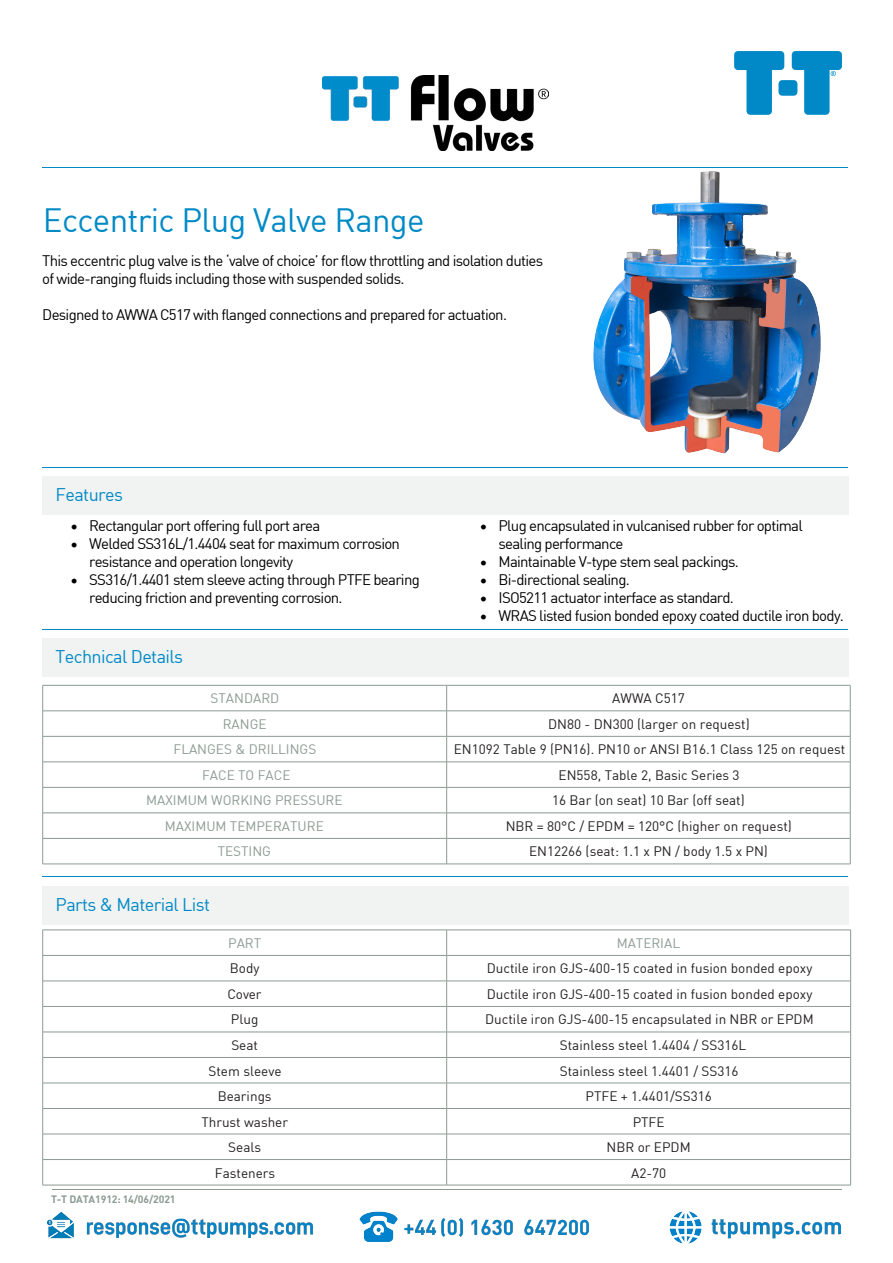
<style>
.page{position:relative;width:893px;height:1263px;background:#fff}
.page>*{position:absolute;margin:0;border:0;box-sizing:border-box;transform-origin:0 0}
.t1{font:33px "DIN";letter-spacing:-.02em;color:#008ac5}
.t2{font:18px "DIN";letter-spacing:-.035em;color:#0089c6}
.t3{font:15px/18px "DIN";letter-spacing:-.05em;color:#000}
.t4{font:13.5px "DIN";color:#231f20}
.t5{font:13.5px "DIN";color:#8b9b92}
.t6{font:700 10.5px "DIN";letter-spacing:-.015em;color:#8b9b92}
</style>
<div class="page">
<div style="left:778px;top:80px;width:19px;height:16px;background:#0089c6;border-radius:4px"></div>
<svg style="left:734px;top:51px;width:50px;height:64px"></svg>
<svg style="left:792px;top:51px;width:50px;height:64px"></svg>
<div style="left:43px;top:639px;width:806px;height:38px;background:#f0f3f2"></div>
<div style="left:43px;top:477px;width:806px;height:38px;background:#f0f3f2"></div>
<hr style="left:52px;top:1189px;width:790px;height:1px;background:#8b9b92">
<img style="left:46px;top:1211px;width:795px;height:33px">
<hr style="left:43px;top:467px;width:805px;height:1px;background:#0089c6">
<hr style="left:43px;top:167px;width:805px;height:1px;background:#0089c6">
<img style="left:322px;top:76px;width:226px;height:74px">
<img style="left:593px;top:171px;width:228px;height:283px">
<hr style="left:43px;top:629px;width:805px;height:1px;background:#0089c6">
<hr style="left:43px;top:710px;width:404px;height:1px;background:#8b9b92">
<hr style="left:447px;top:710px;width:403px;height:1px;background:#8b9b92">
<hr style="left:43px;top:736px;width:404px;height:1px;background:#8b9b92">
<hr style="left:447px;top:736px;width:403px;height:1px;background:#8b9b92">
<hr style="left:43px;top:762px;width:404px;height:1px;background:#8b9b92">
<hr style="left:447px;top:762px;width:403px;height:1px;background:#8b9b92">
<hr style="left:43px;top:787px;width:404px;height:1px;background:#8b9b92">
<hr style="left:447px;top:787px;width:403px;height:1px;background:#8b9b92">
<hr style="left:43px;top:813px;width:404px;height:1px;background:#8b9b92">
<hr style="left:447px;top:813px;width:403px;height:1px;background:#8b9b92">
<hr style="left:43px;top:838px;width:404px;height:1px;background:#8b9b92">
<hr style="left:447px;top:838px;width:403px;height:1px;background:#8b9b92">
<svg style="left:446px;top:686px;width:1px;height:178px"></svg>
<hr style="left:43px;top:685px;width:404px;height:1px;background:#8b9b92">
<hr style="left:447px;top:685px;width:403px;height:1px;background:#8b9b92">
<svg style="left:42px;top:685px;width:1px;height:179px"></svg>
<svg style="left:850px;top:685px;width:1px;height:179px"></svg>
<hr style="left:43px;top:864px;width:404px;height:1px;background:#8b9b92">
<hr style="left:447px;top:864px;width:403px;height:1px;background:#8b9b92">
<svg style="left:42px;top:930px;width:809px;height:255px"></svg>
<hr style="left:43px;top:1185px;width:404px;height:1px;background:#8b9b92">
<hr style="left:447px;top:1185px;width:404px;height:1px;background:#8b9b92">
<div style="left:43px;top:886px;width:806px;height:38px;background:#f0f3f2"></div>
<hr style="left:43px;top:876px;width:805px;height:1px;background:#0089c6">
<h1 class="t1" style="left:43px;top:200px;width:383px">Eccentric Plug Valve Range</h1>
<p class="t3" style="left:42px;top:252px;width:502px">This eccentric plug valve is the ‘valve of choice’ for flow throttling and isolation duties of wide-ranging fluids including those with suspended solids.</p>
<p class="t3" style="left:42px;top:306px;width:466px">Designed to AWWA C517 with flanged connections and prepared for actuation.</p>
<p class="t2" style="left:56px;top:484px;width:69px">Features</p>
<p class="t3" style="left:71px;top:516px;width:251px">• Rectangular port offering full port area</p>
<p class="t3" style="left:89px;top:534px;width:312px;text-indent:-18px">• Welded SS316L/1.4404 seat for maximum corrosion resistance and operation longevity</p>
<p class="t3" style="left:89px;top:570px;width:332px;text-indent:-18px">• SS316/1.4401 stem sleeve acting through PTFE bearing reducing friction and preventing corrosion.</p>
<p class="t2" style="left:56px;top:646px;width:129px">Technical Details</p>
<p class="t3" style="left:498px;top:516px;width:306px;text-indent:-18px">• Plug encapsulated in vulcanised rubber for optimal sealing performance</p>
<p class="t3" style="left:480px;top:552px;width:260px">• Maintainable V-type stem seal packings.</p>
<p class="t3" style="left:480px;top:570px;width:151px">• Bi-directional sealing.</p>
<p class="t3" style="left:480px;top:588px;width:255px">• ISO5211 actuator interface as standard.</p>
<p class="t3" style="left:480px;top:606px;width:365px">• WRAS listed fusion bonded epoxy coated ductile iron body.</p>
<p class="t5" style="left:211px;top:690px;width:70px">STANDARD</p>
<p class="t4" style="left:612px;top:690px;width:74px">AWWA C517</p>
<p class="t5" style="left:223px;top:715px;width:45px">RANGE</p>
<p class="t4" style="left:548px;top:715px;width:203px">DN80 - DN300 (larger on request)</p>
<p class="t5" style="left:173px;top:741px;width:144px">FLANGES &amp; DRILLINGS</p>
<p class="t4" style="left:454px;top:741px;width:393px">EN1092 Table 9 (PN16). PN10 or ANSI B16.1 Class 125 on request</p>
<p class="t5" style="left:202px;top:767px;width:90px">FACE TO FACE</p>
<p class="t4" style="left:559px;top:767px;width:183px">EN558, Table 2, Basic Series 3</p>
<p class="t5" style="left:146px;top:792px;width:198px">MAXIMUM WORKING PRESSURE</p>
<p class="t4" style="left:552px;top:792px;width:194px">16 Bar (on seat) 10 Bar (off seat)</p>
<p class="t5" style="left:165px;top:818px;width:160px">MAXIMUM TEMPERATURE</p>
<p class="t4" style="left:506px;top:818px;width:288px">NBR = 80°C / EPDM = 120°C (higher on request)</p>
<p class="t5" style="left:218px;top:843px;width:55px">TESTING</p>
<p class="t4" style="left:529px;top:843px;width:240px">EN12266 (seat: 1.1 x PN / body 1.5 x PN)</p>
<p class="t2" style="left:56px;top:893px;width:156px">Parts &amp; Material List</p>
<p class="t6" style="left:51px;top:1192px;width:126px">T-T DATA1912: 14/06/2021</p>
<p class="t5" style="left:228px;top:935px;width:35px">PART</p>
<p class="t5" style="left:617px;top:935px;width:65px">MATERIAL</p>
<p class="t4" style="left:230px;top:960px;width:31px">Body</p>
<p class="t4" style="left:487px;top:960px;width:327px">Ductile iron GJS-400-15 coated in fusion bonded epoxy</p>
<p class="t4" style="left:227px;top:986px;width:36px">Cover</p>
<p class="t4" style="left:487px;top:986px;width:327px">Ductile iron GJS-400-15 coated in fusion bonded epoxy</p>
<p class="t4" style="left:231px;top:1011px;width:29px">Plug</p>
<p class="t4" style="left:485px;top:1011px;width:330px">Ductile iron GJS-400-15 encapsulated in NBR or EPDM</p>
<p class="t4" style="left:231px;top:1037px;width:28px">Seat</p>
<p class="t4" style="left:560px;top:1037px;width:188px">Stainless steel 1.4404 / SS316L</p>
<p class="t4" style="left:209px;top:1062px;width:75px">Stem sleeve</p>
<p class="t4" style="left:560px;top:1062px;width:180px">Stainless steel 1.4401 / SS316</p>
<p class="t4" style="left:218px;top:1088px;width:55px">Bearings</p>
<p class="t4" style="left:586px;top:1088px;width:128px">PTFE + 1.4401/SS316</p>
<p class="t4" style="left:201px;top:1113px;width:88px">Thrust washer</p>
<p class="t4" style="left:633px;top:1113px;width:33px">PTFE</p>
<p class="t4" style="left:228px;top:1139px;width:34px">Seals</p>
<p class="t4" style="left:607px;top:1139px;width:86px">NBR or EPDM</p>
<p class="t4" style="left:215px;top:1164px;width:62px">Fasteners</p>
<p class="t4" style="left:631px;top:1164px;width:37px">A2-70</p>
</div>
